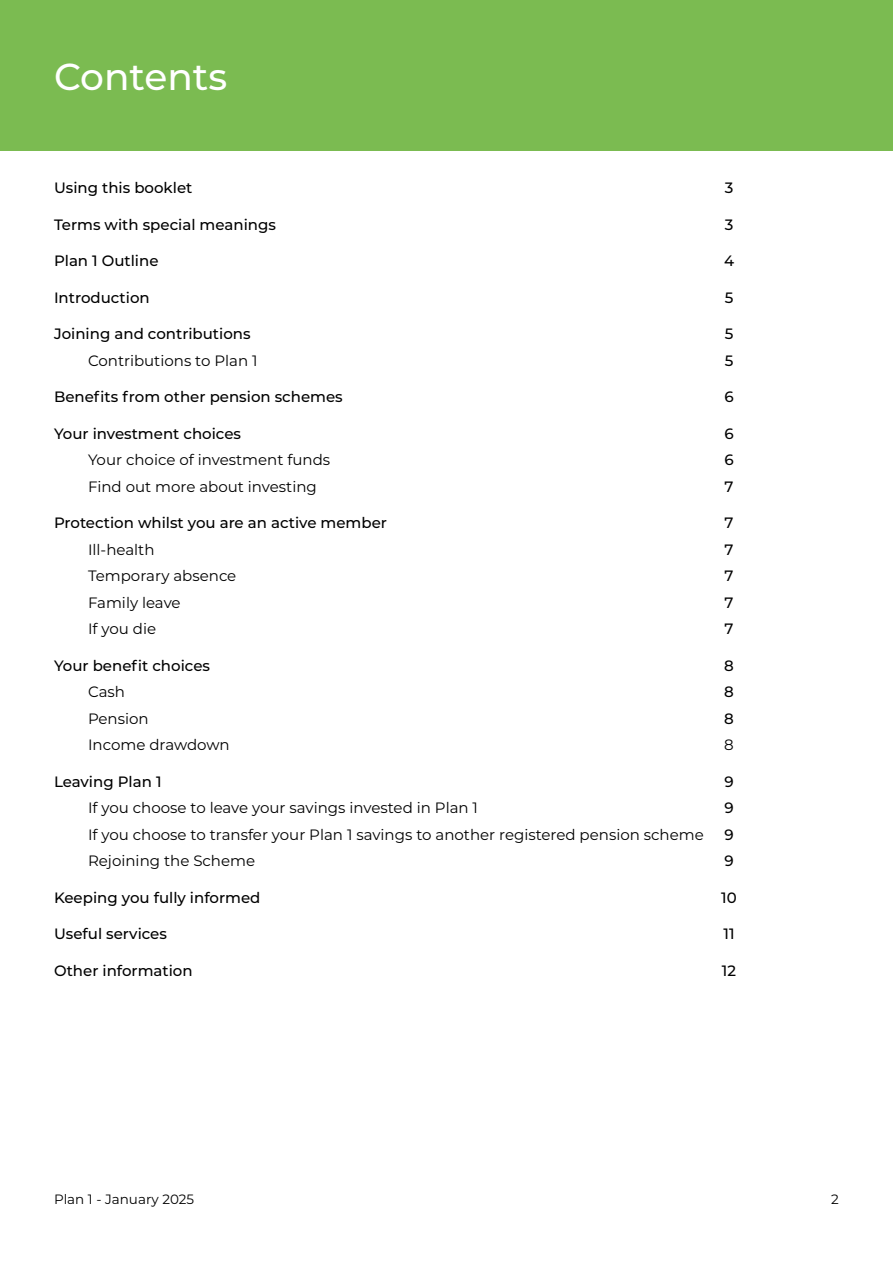
<style>
.page{position:relative;width:893px;height:1263px;background:#fff}
.page>*{position:absolute;margin:0;border:0;box-sizing:border-box;transform-origin:0 0}
.t1{font:500 37.5px "Montserrat";color:#fff}
.t2{font:500 15px "Montserrat";color:#000}
.t3{font:15px "Montserrat";color:#000}
.t4{font:13.5px "Montserrat";color:#000}
</style>
<div class="page">
<div style="left:0;top:0;width:893px;height:151px;background:#7bbb51"></div>
<h1 class="t1" style="left:54px;top:51px;width:175px">Contents</h1>
<p class="t2" style="left:54px;top:177px;width:140px">Using this booklet</p>
<p class="t2" style="left:725px;top:177px;width:10px">3</p>
<p class="t2" style="left:54px;top:214px;width:223px">Terms with special meanings</p>
<p class="t2" style="left:725px;top:214px;width:10px">3</p>
<p class="t2" style="left:54px;top:250px;width:106px">Plan 1 Outline</p>
<p class="t2" style="left:724px;top:250px;width:12px">4</p>
<p class="t2" style="left:54px;top:287px;width:97px">Introduction</p>
<p class="t2" style="left:725px;top:287px;width:10px">5</p>
<p class="t2" style="left:54px;top:323px;width:198px">Joining and contributions</p>
<p class="t2" style="left:725px;top:323px;width:10px">5</p>
<p class="t3" style="left:88px;top:350px;width:171px">Contributions to Plan 1</p>
<p class="t2" style="left:725px;top:350px;width:10px">5</p>
<p class="t2" style="left:54px;top:386px;width:290px">Benefits from other pension schemes</p>
<p class="t2" style="left:724px;top:386px;width:11px">6</p>
<p class="t2" style="left:54px;top:423px;width:189px">Your investment choices</p>
<p class="t2" style="left:724px;top:423px;width:11px">6</p>
<p class="t3" style="left:88px;top:450px;width:244px">Your choice of investment funds</p>
<p class="t2" style="left:724px;top:449px;width:11px">6</p>
<p class="t3" style="left:88px;top:476px;width:230px">Find out more about investing</p>
<p class="t2" style="left:725px;top:476px;width:10px">7</p>
<p class="t2" style="left:54px;top:512px;width:335px">Protection whilst you are an active member</p>
<p class="t2" style="left:725px;top:512px;width:10px">7</p>
<p class="t3" style="left:88px;top:539px;width:68px">Ill-health</p>
<p class="t2" style="left:725px;top:539px;width:10px">7</p>
<p class="t3" style="left:88px;top:566px;width:150px">Temporary absence</p>
<p class="t2" style="left:725px;top:565px;width:10px">7</p>
<p class="t3" style="left:88px;top:592px;width:94px">Family leave</p>
<p class="t2" style="left:725px;top:592px;width:10px">7</p>
<p class="t3" style="left:88px;top:619px;width:70px">If you die</p>
<p class="t2" style="left:725px;top:618px;width:10px">7</p>
<p class="t2" style="left:54px;top:655px;width:158px">Your benefit choices</p>
<p class="t2" style="left:724px;top:655px;width:11px">8</p>
<p class="t3" style="left:88px;top:682px;width:39px">Cash</p>
<p class="t2" style="left:724px;top:681px;width:11px">8</p>
<p class="t3" style="left:88px;top:708px;width:62px">Pension</p>
<p class="t2" style="left:724px;top:708px;width:11px">8</p>
<p class="t3" style="left:88px;top:735px;width:143px">Income drawdown</p>
<p class="t3" style="left:724px;top:735px;width:11px">8</p>
<p class="t2" style="left:54px;top:771px;width:109px">Leaving Plan 1</p>
<p class="t2" style="left:724px;top:771px;width:11px">9</p>
<p class="t3" style="left:88px;top:798px;width:391px">If you choose to leave your savings invested in Plan 1</p>
<p class="t2" style="left:724px;top:797px;width:11px">9</p>
<p class="t3" style="left:88px;top:824px;width:617px">If you choose to transfer your Plan 1 savings to another registered pension scheme</p>
<p class="t2" style="left:724px;top:824px;width:11px">9</p>
<p class="t3" style="left:88px;top:851px;width:169px">Rejoining the Scheme</p>
<p class="t2" style="left:724px;top:850px;width:11px">9</p>
<p class="t2" style="left:54px;top:887px;width:208px">Keeping you fully informed</p>
<p class="t2" style="left:721px;top:887px;width:17px">10</p>
<p class="t2" style="left:54px;top:923px;width:115px">Useful services</p>
<p class="t2" style="left:723px;top:923px;width:13px">11</p>
<p class="t2" style="left:54px;top:960px;width:140px">Other information</p>
<p class="t2" style="left:722px;top:960px;width:16px">12</p>
<p class="t4" style="left:54px;top:1190px;width:142px">Plan 1 - January 2025</p>
<p class="t4" style="left:831px;top:1190px;width:9px">2</p>
</div>
